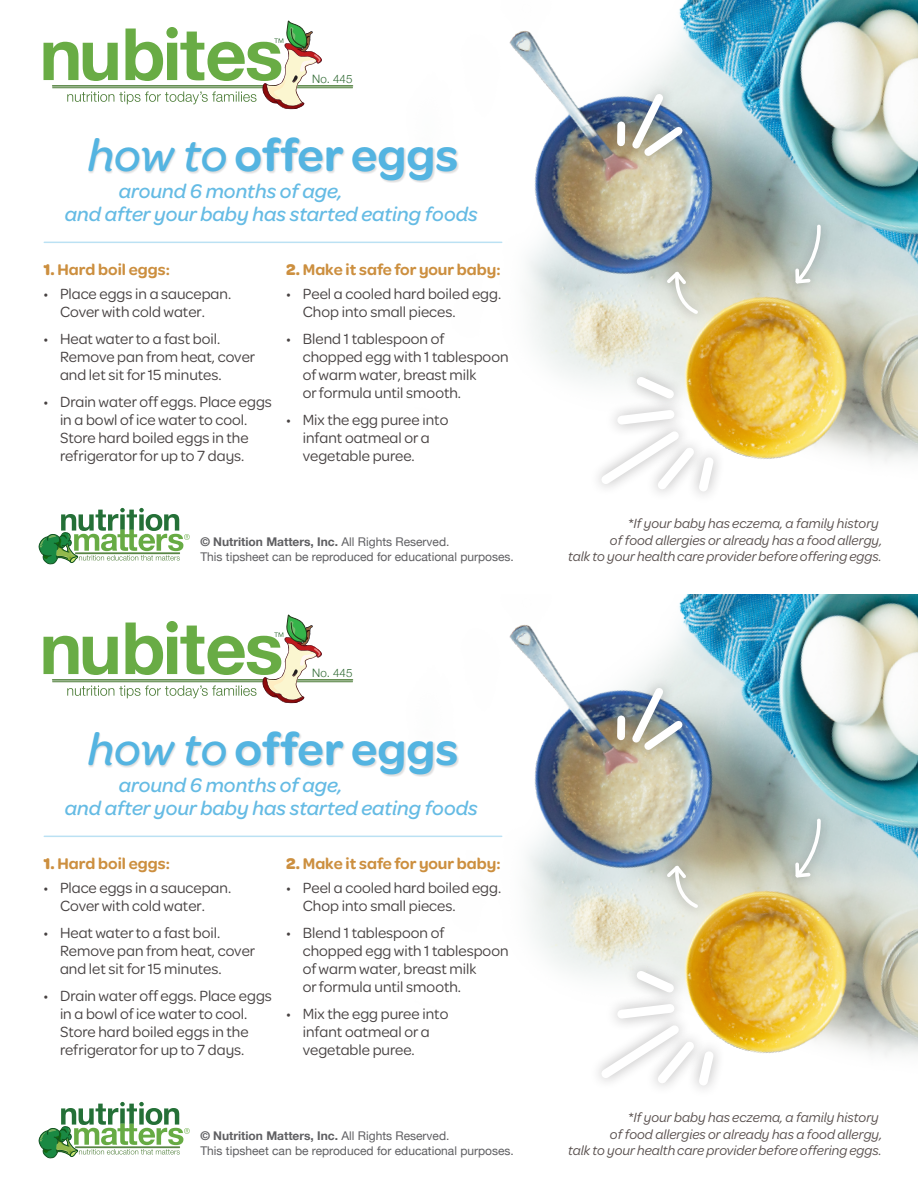
<style>
.page{position:relative;width:918px;height:1188px;background:#fff}
.page>*{position:absolute;margin:0;border:0;box-sizing:border-box;transform-origin:0 0}
.t1{font:600 48px "Omnes";color:#54b4e1}
.t2{font:italic 500 21px/23.2px "Omnes";color:#65bbe4}
.t3{font:600 16.5px "Omnes";color:#cc8f3f}
.t4{font:15.75px/18px "Omnes";color:#474242}
.t5{font:italic 14.25px/16.5px "Omnes";color:#59504e;text-align:right}
.t6{font:12px/15px "Helvetica Neue";color:#5f5f62}
.t7{font:300 11.55px "Helvetica Neue";color:#316a34}
.s1{font-weight:500;font-style:italic}
.s2{font-weight:700}
</style>
<div class="page">
<img style="left:255px;top:0;width:663px;height:462px">
<div style="left:785px;top:215px;width:47px;height:79px;background:#231f20;opacity:.35"></div>
<svg style="left:792px;top:223px;width:31px;height:64px;background:#c1cdca"></svg>
<div style="left:657px;top:261px;width:51px;height:63px;background:#231f20;opacity:.35"></div>
<svg style="left:664px;top:268px;width:36px;height:48px;background:#d8d9cf"></svg>
<div style="left:604px;top:109px;width:34px;height:49px;background:#231f20;opacity:.35"></div>
<div style="left:617px;top:125px;width:8px;height:17px;background:#fff"></div>
<div style="left:620px;top:81px;width:56px;height:80px;background:#231f20;opacity:.35"></div>
<div style="left:632px;top:114px;width:63px;height:54px;background:#231f20;opacity:.35"></div>
<img style="left:626px;top:87px;width:64px;height:76px">
<div style="left:589px;top:419px;width:102px;height:78px;background:#fff"></div>
<div style="left:624px;top:364px;width:62px;height:47px;background:#ecf0ec"></div>
<div style="left:687px;top:445px;width:39px;height:59px;background:#fff"></div>
<svg style="left:594px;top:370px;width:126px;height:125px"></svg>
<svg style="left:39px;top:508px;width:151px;height:57px"></svg>
<hr style="left:53px;top:85px;width:300px;height:2px;background:#4a7b35">
<hr style="left:53px;top:87px;width:300px;height:1px;background:#4a7b35">
<svg style="left:44px;top:21px;width:279px;height:88px"></svg>
<hr style="left:44px;top:242px;width:458px;height:1px;background:#bbe1f3">
<div style="left:88px;top:137px;width:371px;height:46px;background:#231f20;opacity:.15"></div>
<img style="left:255px;top:594px;width:663px;height:462px">
<div style="left:785px;top:809px;width:47px;height:79px;background:#231f20;opacity:.35"></div>
<svg style="left:792px;top:817px;width:31px;height:64px;background:#c1cdc9"></svg>
<div style="left:657px;top:855px;width:51px;height:63px;background:#231f20;opacity:.35"></div>
<svg style="left:664px;top:862px;width:36px;height:48px;background:#d7d9cf"></svg>
<div style="left:604px;top:703px;width:34px;height:49px;background:#231f20;opacity:.35"></div>
<div style="left:617px;top:719px;width:8px;height:17px;background:#fff"></div>
<div style="left:620px;top:675px;width:56px;height:80px;background:#231f20;opacity:.35"></div>
<div style="left:632px;top:708px;width:63px;height:54px;background:#231f20;opacity:.35"></div>
<img style="left:626px;top:681px;width:64px;height:76px">
<div style="left:589px;top:1013px;width:102px;height:78px;background:#fff"></div>
<div style="left:624px;top:958px;width:62px;height:47px;background:#ecefec"></div>
<div style="left:687px;top:1039px;width:39px;height:59px;background:#fff"></div>
<svg style="left:594px;top:964px;width:126px;height:125px"></svg>
<svg style="left:39px;top:1102px;width:151px;height:57px"></svg>
<hr style="left:53px;top:679px;width:300px;height:2px;background:#4a7b35">
<hr style="left:53px;top:681px;width:300px;height:1px;background:#4a7b35">
<svg style="left:44px;top:615px;width:279px;height:88px"></svg>
<hr style="left:44px;top:836px;width:458px;height:1px;background:#bbe1f3">
<div style="left:88px;top:731px;width:371px;height:46px;background:#231f20;opacity:.15"></div>
<p class="t7" style="left:312px;top:69px;width:42px">No. 445</p>
<p class="t1" style="left:88px;top:122px;width:372px"><span class="s1">how to</span> offer eggs</p>
<p class="t2" style="left:65px;top:178px;width:414px;text-indent:54px">around 6 months of age,<br>and after your baby has started eating foods</p>
<p class="t3" style="left:44px;top:258px;width:128px"><span class="s2">1.</span> Hard boil eggs:</p>
<p class="t4" style="left:60px;top:284px;width:173px;text-indent:-17px">• Place eggs in a saucepan.<br>Cover with cold water.</p>
<p class="t4" style="left:60px;top:329px;width:197px;text-indent:-17px">• Heat water to a fast boil.<br>Remove pan from heat, cover and let sit for 15 minutes.</p>
<p class="t4" style="left:60px;top:392px;width:213px;text-indent:-17px">• Drain water off eggs. Place eggs in a bowl of ice water to cool.<br>Store hard boiled eggs in the refrigerator for up to 7 days.</p>
<p class="t3" style="left:286px;top:258px;width:216px"><span class="s2">2.</span> Make it safe for your baby:</p>
<p class="t4" style="left:303px;top:284px;width:200px;text-indent:-17px">• Peel a cooled hard boiled egg.<br>Chop into small pieces.</p>
<p class="t4" style="left:303px;top:329px;width:207px;text-indent:-17px">• Blend 1 tablespoon of chopped egg with 1 tablespoon of warm water, breast milk<br>or formula until smooth.</p>
<p class="t4" style="left:303px;top:410px;width:147px;text-indent:-17px">• Mix the egg puree into infant oatmeal or a vegetable puree.</p>
<p class="t6" style="left:200px;top:535px;width:315px"><span class="s2">© Nutrition Matters, Inc.</span> All Rights Reserved.<br>This tipsheet can be reproduced for educational purposes.</p>
<p class="t7" style="left:312px;top:663px;width:42px">No. 445</p>
<p class="t1" style="left:88px;top:716px;width:372px"><span class="s1">how to</span> offer eggs</p>
<p class="t2" style="left:65px;top:772px;width:414px;text-indent:54px">around 6 months of age,<br>and after your baby has started eating foods</p>
<p class="t3" style="left:44px;top:852px;width:128px"><span class="s2">1.</span> Hard boil eggs:</p>
<p class="t4" style="left:60px;top:878px;width:173px;text-indent:-17px">• Place eggs in a saucepan.<br>Cover with cold water.</p>
<p class="t4" style="left:60px;top:923px;width:197px;text-indent:-17px">• Heat water to a fast boil.<br>Remove pan from heat, cover and let sit for 15 minutes.</p>
<p class="t4" style="left:60px;top:986px;width:213px;text-indent:-17px">• Drain water off eggs. Place eggs in a bowl of ice water to cool.<br>Store hard boiled eggs in the refrigerator for up to 7 days.</p>
<p class="t3" style="left:286px;top:852px;width:216px"><span class="s2">2.</span> Make it safe for your baby:</p>
<p class="t4" style="left:303px;top:878px;width:200px;text-indent:-17px">• Peel a cooled hard boiled egg.<br>Chop into small pieces.</p>
<p class="t4" style="left:303px;top:923px;width:207px;text-indent:-17px">• Blend 1 tablespoon of chopped egg with 1 tablespoon of warm water, breast milk<br>or formula until smooth.</p>
<p class="t4" style="left:303px;top:1004px;width:147px;text-indent:-17px">• Mix the egg puree into infant oatmeal or a vegetable puree.</p>
<p class="t6" style="left:200px;top:1129px;width:315px"><span class="s2">© Nutrition Matters, Inc.</span> All Rights Reserved.<br>This tipsheet can be reproduced for educational purposes.</p>
<p class="t5" style="left:568px;top:514px;width:316px">*If your baby has eczema, a family history<br>of food allergies or already has a food allergy,<br>talk to your health care provider before offering eggs.</p>
<p class="t5" style="left:568px;top:1108px;width:316px">*If your baby has eczema, a family history<br>of food allergies or already has a food allergy,<br>talk to your health care provider before offering eggs.</p>
</div>
